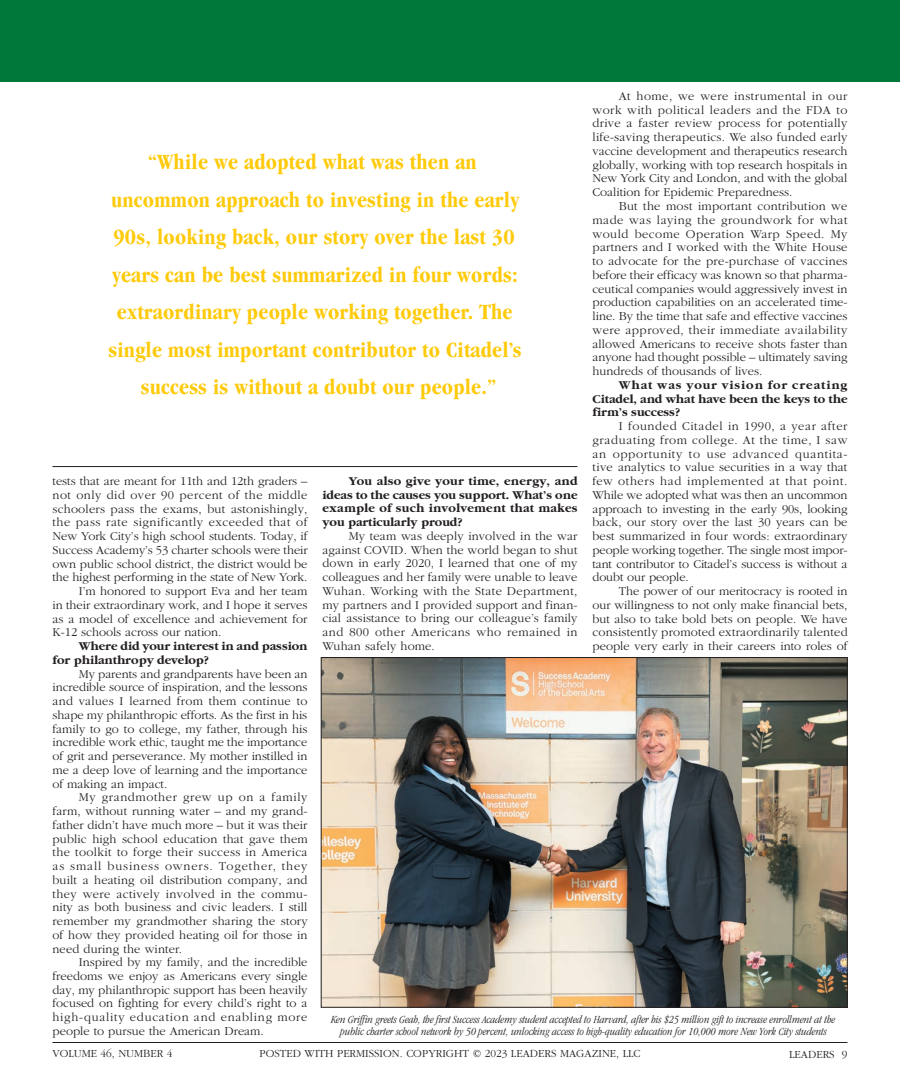
<style>
.page{position:relative;width:900px;height:1080px;background:#fff}
.page>*{position:absolute;margin:0;border:0;box-sizing:border-box;transform-origin:0 0}
.t1{font:700 condensed 22.5px/37.5px "Garamond";letter-spacing:.01em;color:#feca0a;text-align:center}
.t2{font:300 12.5px/13.8px "Garamond";color:#231f20;text-align:justify}
.t3{font:700 12.5px/13.8px "Garamond";color:#231f20;text-align:justify}
.t4{font:300 12.5px "Garamond";letter-spacing:.04em;color:#231f20}
.t5{font:300 12.5px "Garamond";letter-spacing:.02em;color:#231f20}
.t6{font:italic 300 condensed 11.25px/12.5px "Garamond";color:#231f20;text-align:center}
.t7{font:300 11.25px "Garamond";color:#231f20}
</style>
<div class="page">
<div style="left:0;top:0;width:900px;height:81px;background:#00783a"></div>
<hr style="left:52px;top:466px;width:526px;height:1px;background:#231f20">
<img style="left:323px;top:659px;width:522px;height:346px">
<hr style="left:52px;top:1042px;width:796px;height:1px;background:#231f20">
<p class="t2" style="left:593px;top:89px;width:257px;text-indent:26px">At home, we were instrumental in our work with political leaders and the FDA to drive a faster review process for potentially life-saving therapeutics. We also funded early vaccine development and therapeutics research globally, working with top research hospitals in New York City and London, and with the global Coalition for Epidemic Preparedness.</p>
<p class="t2" style="left:593px;top:199px;width:257px;text-indent:26px">But the most important contribution we made was laying the groundwork for what would become Operation Warp Speed. My partners and I worked with the White House to advocate for the pre-purchase of vaccines before their efficacy was known so that pharma&shy;ceutical companies would aggressively invest in production capabilities on an accelerated time&shy;line. By the time that safe and effective vaccines were approved, their immediate availability allowed Americans to receive shots faster than anyone had thought possible – ultimately saving hundreds of thousands of lives.</p>
<p class="t3" style="left:593px;top:378px;width:257px;text-indent:26px">What was your vision for creating Citadel, and what have been the keys to the firm’s success?</p>
<p class="t2" style="left:593px;top:419px;width:257px;text-indent:26px">I founded Citadel in 1990, a year after graduating from college. At the time, I saw an opportunity to use advanced quantita&shy;tive analytics to value securities in a way that few others had implemented at that point.<br>While we adopted what was then an uncommon approach to investing in the early 90s, looking back, our story over the last 30 years can be best summarized in four words: extraordinary people working together. The single most impor&shy;tant contributor to Citadel’s success is without a doubt our people.</p>
<p class="t2" style="left:593px;top:584px;width:257px;text-indent:26px">The power of our meritocracy is rooted in our willingness to not only make financial bets, but also to take bold bets on people. We have consistently promoted extraordinarily talented people very early in their careers into roles of</p>
<p class="t1" style="left:108px;top:143px;width:415px">“While we adopted what was then an uncommon approach to investing in the early 90s, looking back, our story over the last 30 years can be best summarized in four words: extraordinary people working together. The single most important contributor to Citadel’s success is without a doubt our people.”</p>
<p class="t3" style="left:322px;top:474px;width:257px;text-indent:26px">You also give your time, energy, and ideas to the causes you support. What’s one example of such involvement that makes you particularly proud?</p>
<p class="t2" style="left:322px;top:529px;width:257px;text-indent:26px">My team was deeply involved in the war against COVID. When the world began to shut down in early 2020, I learned that one of my colleagues and her family were unable to leave Wuhan. Working with the State Department, my partners and I provided support and finan&shy;cial assistance to bring our colleague’s family and 800 other Americans who remained in Wuhan safely home.</p>
<p class="t2" style="left:52px;top:474px;width:256px">tests that are meant for 11th and 12th graders –</p>
<p class="t4" style="left:52px;top:488px;width:257px">not only did over 90 percent of the middle</p>
<p class="t5" style="left:52px;top:502px;width:257px">schoolers pass the exams, but astonishingly,</p>
<p class="t4" style="left:52px;top:516px;width:257px">the pass rate significantly exceeded that of</p>
<p class="t2" style="left:52px;top:529px;width:257px">New York City’s high school students. Today, if</p>
<p class="t2" style="left:52px;top:543px;width:257px">Success Academy’s 53 charter schools were their</p>
<p class="t2" style="left:52px;top:557px;width:256px">own public school district, the district would be</p>
<p class="t2" style="left:52px;top:571px;width:257px">the highest performing in the state of New York.</p>
<p class="t2" style="left:79px;top:584px;width:230px">I’m honored to support Eva and her team</p>
<p class="t2" style="left:52px;top:598px;width:257px">in their extraordinary work, and I hope it serves</p>
<p class="t2" style="left:52px;top:612px;width:256px">as a model of excellence and achievement for</p>
<p class="t2" style="left:52px;top:626px;width:171px">K-12 schools across our nation.</p>
<p class="t3" style="left:52px;top:639px;width:256px;text-indent:26px">Where did your interest in and passion for philanthropy develop?</p>
<p class="t2" style="left:52px;top:667px;width:257px;text-indent:26px">My parents and grandparents have been an incredible source of inspiration, and the lessons and values I learned from them continue to shape my philanthropic efforts. As the first in his family to go to college, my father, through his incredible work ethic, taught me the importance of grit and perseverance. My mother instilled in me a deep love of learning and the importance of making an impact.</p>
<p class="t2" style="left:52px;top:791px;width:257px;text-indent:26px">My grandmother grew up on a family farm, without running water – and my grand&shy;father didn’t have much more – but it was their public high school education that gave them the toolkit to forge their success in America as small business owners. Together, they built a heating oil distribution company, and they were actively involved in the commu&shy;nity as both business and civic leaders. I still remember my grandmother sharing the story of how they provided heating oil for those in need during the winter.</p>
<p class="t2" style="left:52px;top:956px;width:257px;text-indent:26px">Inspired by my family, and the incredible freedoms we enjoy as Americans every single day, my philanthropic support has been heavily focused on fighting for every child’s right to a high-quality education and enabling more people to pursue the American Dream.</p>
<p class="t6" style="left:331px;top:1013px;width:505px">Ken Griffin greets Geah, the first Success Academy student accepted to Harvard, after his $25 million gift to increase enrollment at the public charter school network by 50 percent, unlocking access to high-quality education for 10,000 more New York City students</p>
<p class="t7" style="left:52px;top:1048px;width:121px">VOLUME 46, NUMBER 4</p>
<p class="t7" style="left:259px;top:1048px;width:383px">POSTED WITH PERMISSION. COPYRIGHT © 2023 LEADERS MAGAZINE, LLC</p>
<p class="t7" style="left:789px;top:1048px;width:60px">LEADERS 9</p>
</div>
